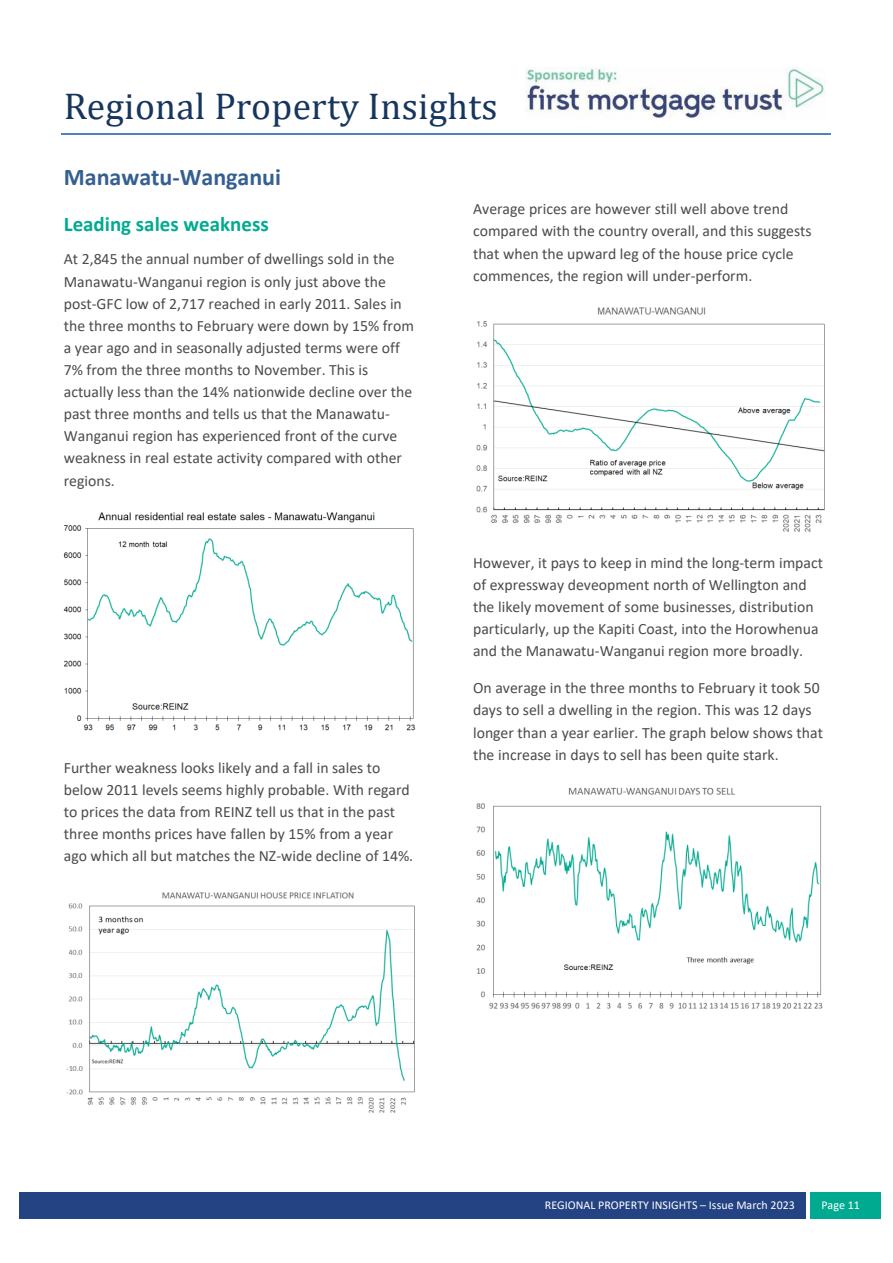
<style>
.page{position:relative;width:893px;height:1263px;background:#fff}
.page>*{position:absolute;margin:0;border:0;box-sizing:border-box;transform-origin:0 0}
.t1{font:37.5px "Cambria";letter-spacing:.01em;color:#17365d}
.t2{font:700 24px "Calibri";color:#365f91}
.t3{font:700 21px "Calibri";color:#00aa91}
.t4{font:15.75px/22px "Calibri";color:#4b4b4d}
.t5{font:12px "Calibri";color:#fff}
</style>
<div class="page">
<hr style="left:62px;top:134px;width:769px;height:1px;background:#4f81bd">
<img style="left:526px;top:67px;width:299px;height:51px">
<div style="left:19px;top:1192px;width:787px;height:27px;background:#244383"></div>
<div style="left:811px;top:1192px;width:70px;height:27px;background:#00aa91"></div>
<img style="left:64px;top:512px;width:352px;height:219px">
<img style="left:66px;top:892px;width:349px;height:221px">
<img style="left:476px;top:307px;width:349px;height:225px">
<img style="left:476px;top:787px;width:347px;height:222px">
<h1 class="t1" style="left:64px;top:84px;width:435px">Regional Property Insights</h1>
<h1 class="t2" style="left:64px;top:167px;width:219px">Manawatu-Wanganui</h1>
<h2 class="t3" style="left:64px;top:215px;width:206px">Leading sales weakness</h2>
<p class="t4" style="left:64px;top:249px;width:352px">At 2,845 the annual number of dwellings sold in the Manawatu-Wanganui region is only just above the post-GFC low of 2,717 reached in early 2011. Sales in the three months to February were down by 15% from a year ago and in seasonally adjusted terms were off 7% from the three months to November. This is actually less than the 14% nationwide decline over the past three months and tells us that the Manawatu-Wanganui region has experienced front of the curve weakness in real estate activity compared with other regions.</p>
<p class="t4" style="left:64px;top:757px;width:351px">Further weakness looks likely and a fall in sales to below 2011 levels seems highly probable. With regard to prices the data from REINZ tell us that in the past three months prices have fallen by 15% from a year ago which all but matches the NZ-wide decline of 14%.</p>
<p class="t4" style="left:473px;top:199px;width:340px">Average prices are however still well above trend compared with the country overall, and this suggests that when the upward leg of the house price cycle commences, the region will under-perform.</p>
<p class="t4" style="left:473px;top:553px;width:351px">However, it pays to keep in mind the long-term impact of expressway deveopment north of Wellington and the likely movement of some businesses, distribution particularly, up the Kapiti Coast, into the Horowhenua and the Manawatu-Wanganui region more broadly.</p>
<p class="t4" style="left:473px;top:678px;width:351px">On average in the three months to February it took 50 days to sell a dwelling in the region. This was 12 days longer than a year earlier. The graph below shows that the increase in days to sell has been quite stark.</p>
<p class="t5" style="left:545px;top:1200px;width:252px">REGIONAL PROPERTY INSIGHTS – Issue March 2023</p>
<p class="t5" style="left:821px;top:1200px;width:40px">Page 11</p>
</div>
